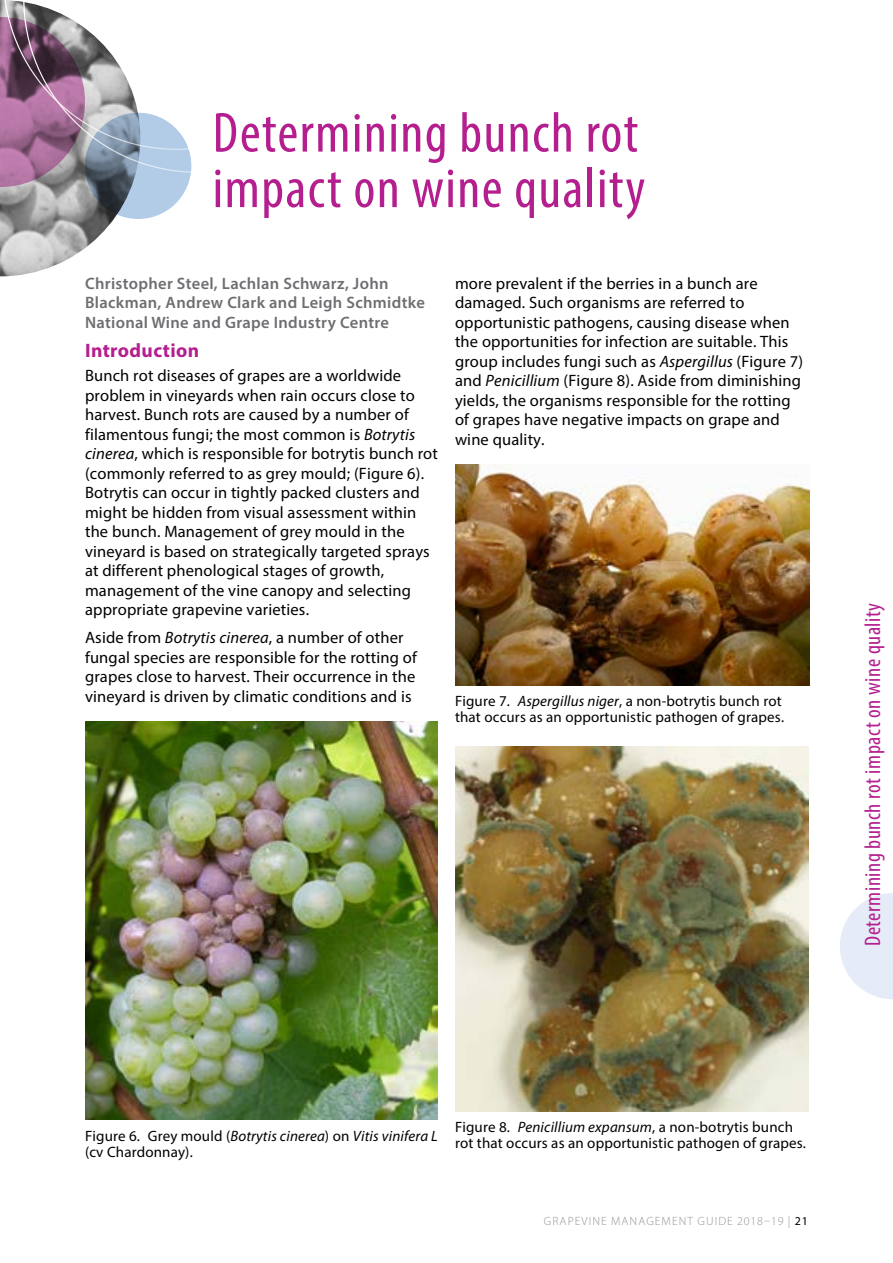
<style>
.page{position:relative;width:893px;height:1263px;background:#fff}
.page>*{position:absolute;margin:0;border:0;box-sizing:border-box;transform-origin:0 0}
.heading_1{font:condensed 57px/55.5px "Myriad Pro";letter-spacing:.025em;color:#b41e8e}
.t1{font:condensed 22.5px "Myriad Pro";letter-spacing:.025em;color:#b41e8e}
.Heading_5{font:700 19.5px "Myriad Pro";letter-spacing:.02em;color:#b41e8e}
.text{font:16.5px/19.5px "Myriad Pro";letter-spacing:.01em;color:#000}
.Heading_5-2{font:600 16.5px/19.5px "Myriad Pro";letter-spacing:.02em;color:#6d6e71}
.t2{font:15px/16.5px "Myriad Pro";letter-spacing:.01em;color:#000}
.t3{font:300 12px "Myriad Pro";letter-spacing:.09em;color:#939598}
.s1{font-style:italic}
.s2{font-weight:400;color:#000}
</style>
<div class="page">
<img style="left:0;top:0;width:131px;height:276px">
<svg style="left:0;top:17px;width:85px;height:170px;background:#a67e9c"></svg>
<svg style="left:85px;top:113px;width:106px;height:106px;background:#8699ae"></svg>
<svg style="left:3px;top:0;width:20px;height:151px;background:#906786"></svg>
<svg style="left:23px;top:0;width:169px;height:174px"></svg>
<img style="left:85px;top:721px;width:352px;height:399px">
<svg style="left:840px;top:893px;width:53px;height:106px"></svg>
<img style="left:455px;top:464px;width:355px;height:221px">
<img style="left:455px;top:746px;width:354px;height:365px">
<h1 class="heading_1" style="left:213px;top:104px;width:434px">Determining bunch rot impact on wine quality</h1>
<p class="Heading_5-2" style="left:85px;top:273px;width:341px">Christopher Steel, Lachlan Schwarz, John<br>Blackman, Andrew Clark and Leigh Schmidtke<br>National Wine and Grape Industry Centre</p>
<p class="Heading_5" style="left:85px;top:338px;width:116px">Introduction</p>
<p class="text" style="left:85px;top:365px;width:354px">Bunch rot diseases of grapes are a worldwide problem in vineyards when rain occurs close to harvest. Bunch rots are caused by a number of filamentous fungi; the most common is <span class="s1">Botrytis cinerea</span>, which is responsible for botrytis bunch rot (commonly referred to as grey mould; (Figure 6).<br>Botrytis can occur in tightly packed clusters and might be hidden from visual assessment within the bunch. Management of grey mould in the vineyard is based on strategically targeted sprays at different phenological stages of growth, management of the vine canopy and selecting appropriate grapevine varieties.</p>
<p class="text" style="left:85px;top:627px;width:333px">Aside from <span class="s1">Botrytis cinerea</span>, a number of other fungal species are responsible for the rotting of grapes close to harvest. Their occurrence in the vineyard is driven by climatic conditions and is</p>
<p class="text" style="left:455px;top:273px;width:350px">more prevalent if the berries in a bunch are damaged. Such organisms are referred to opportunistic pathogens, causing disease when the opportunities for infection are suitable. This group includes fungi such as <span class="s1">Aspergillus</span> (Figure 7) and <span class="s1">Penicillium</span> (Figure 8). Aside from diminishing yields, the organisms responsible for the rotting of grapes have negative impacts on grape and wine quality.</p>
<p class="t2" style="left:455px;top:692px;width:331px">Figure 7. <span class="s1">Aspergillus niger</span>, a non-botrytis bunch rot that occurs as an opportunistic pathogen of grapes.</p>
<h2 class="t1" style="left:859px;top:946px;width:345px;rotate:-90deg">Determining bunch rot impact on wine quality</h2>
<p class="t2" style="left:85px;top:1127px;width:354px">Figure 6. Grey mould (<span class="s1">Botrytis cinerea</span>) on <span class="s1">Vitis vinifera L </span>(cv Chardonnay).</p>
<p class="t2" style="left:455px;top:1118px;width:353px">Figure 8. <span class="s1">Penicillium expansum</span>, a non-botrytis bunch rot that occurs as an opportunistic pathogen of grapes.</p>
<p class="t3" style="left:544px;top:1214px;width:266px">GRAPEVINE MANAGEMENT GUIDE 2018–19 | <span class="s2">21</span></p>
</div>
